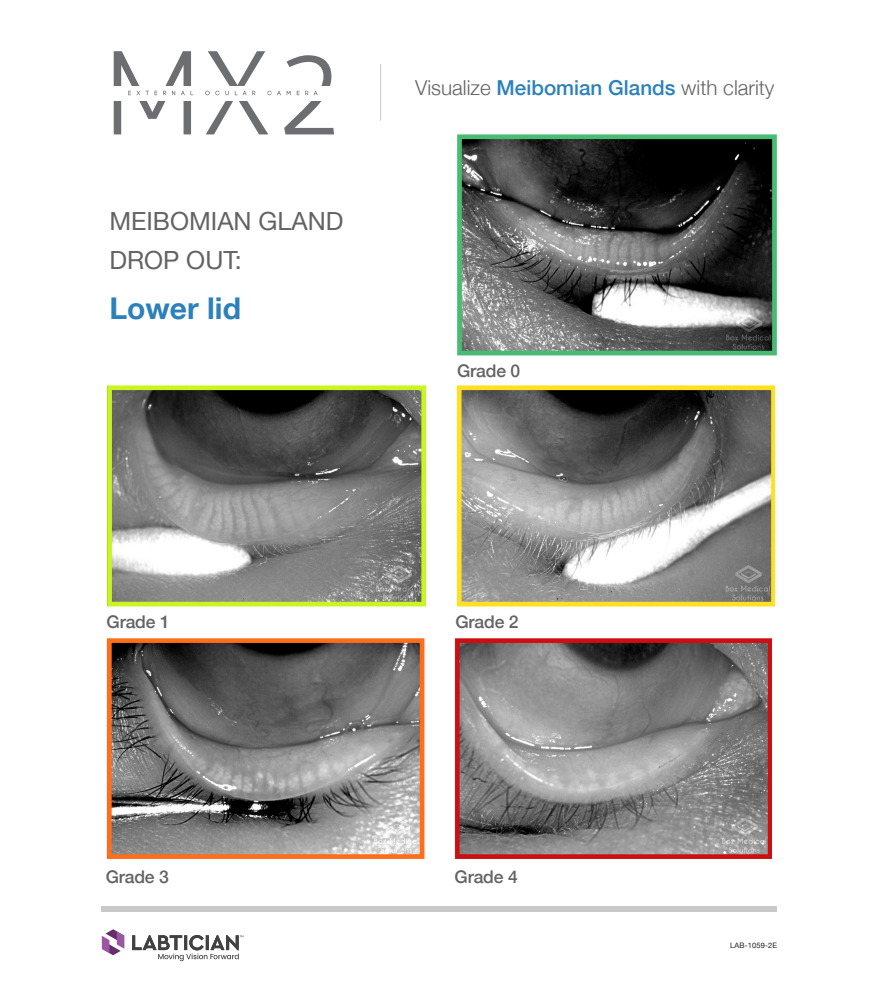
<style>
.page{position:relative;width:878px;height:990px;background:#fff}
.page>*{position:absolute;margin:0;border:0;box-sizing:border-box;transform-origin:0 0}
.t1{font:700 30px "Helvetica Neue";color:#2c81bb}
.t2{font:25px "Helvetica Neue";color:#636366}
.t3{font:300 20.62px "Helvetica Neue";color:#636366}
.t4{font:500 17.5px "Helvetica Neue";letter-spacing:-.01em;color:#636366}
.t5{font:7.5px "Helvetica Neue";letter-spacing:.02em;color:#231f20}
.s1{font-weight:500;color:#2c81bb}
</style>
<div class="page">
<img style="left:457px;top:134px;width:320px;height:221px">
<img style="left:107px;top:386px;width:667px;height:220px">
<img style="left:106px;top:638px;width:665px;height:221px">
<hr style="left:380px;top:64px;width:1px;height:57px;background:#c7c8ca">
<svg style="left:114px;top:51px;width:79px;height:83px"></svg>
<svg style="left:205px;top:51px;width:129px;height:83px"></svg>
<div style="left:102px;top:906px;width:675px;height:6px;background:#c7c8ca"></div>
<svg style="left:102px;top:929px;width:22px;height:26px"></svg>
<svg style="left:132px;top:935px;width:111px;height:26px"></svg>
<p class="t2" style="left:109px;top:203px;width:235px">MEIBOMIAN GLAND</p>
<p class="t2" style="left:109px;top:242px;width:134px">DROP OUT:</p>
<p class="t1" style="left:109px;top:285px;width:133px">Lower lid</p>
<p class="t3" style="left:415px;top:71px;width:361px">Visualize <span class="s1">Meibomian Glands</span> with clarity</p>
<p class="t4" style="left:457px;top:356px;width:65px">Grade 0</p>
<p class="t4" style="left:107px;top:608px;width:65px">Grade 1</p>
<p class="t4" style="left:455px;top:608px;width:65px">Grade 2</p>
<p class="t4" style="left:106px;top:863px;width:65px">Grade 3</p>
<p class="t4" style="left:454px;top:863px;width:65px">Grade 4</p>
<p class="t5" style="left:730px;top:940px;width:48px">LAB-1059-2E</p>
</div>
